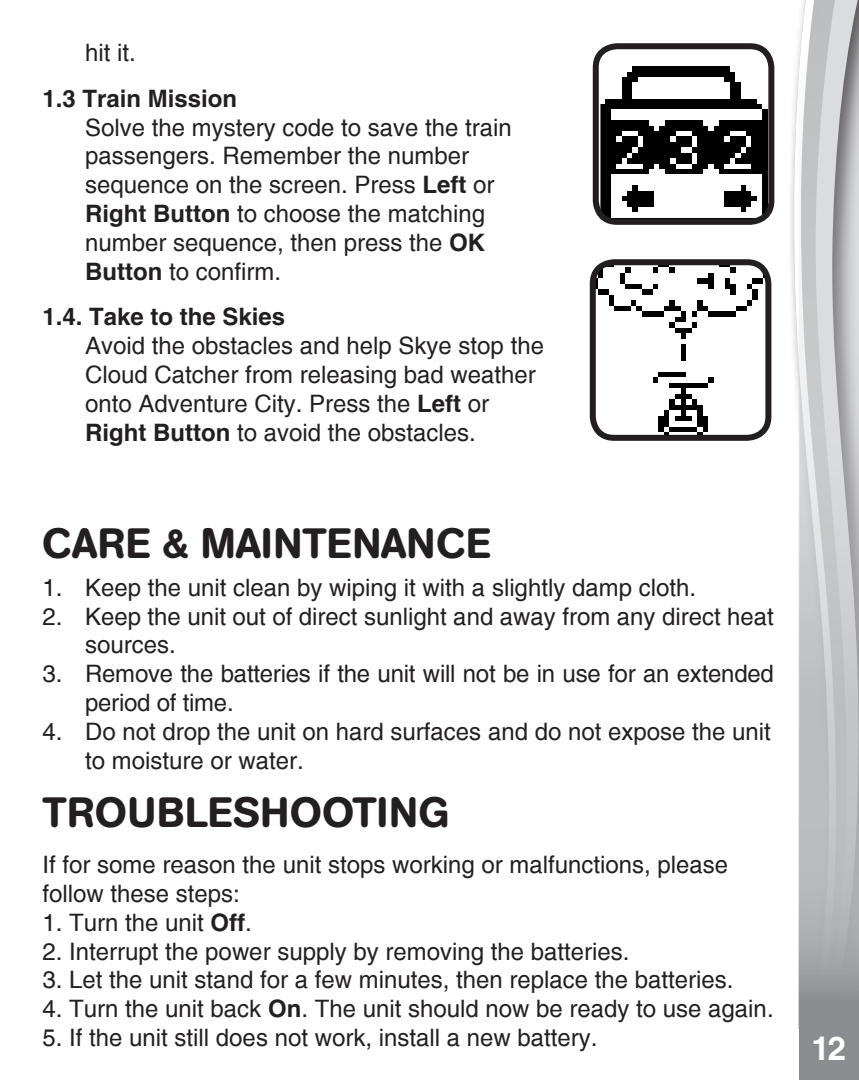
<style>
.page{position:relative;width:859px;height:1080px;background:#fff}
.page>*{position:absolute;margin:0;border:0;box-sizing:border-box;transform-origin:0 0}
.point{font:500 42px "AG Book Rounded";color:#231f20}
.point-2{font:500 42px "AG Book Rounded";letter-spacing:.02em;color:#231f20}
.t1{font:700 33px "Helvetica";color:#fff}
.point-3{font:24px/28.8px "Helvetica";color:#231f20}
.point-4{font:700 24px "Helvetica";color:#231f20}
.s1{font-weight:700}
</style>
<div class="page">
<svg style="left:793px;top:46px;width:6px;height:983px"></svg>
<svg style="left:799px;top:0;width:60px;height:1080px;background:#bebfc1"></svg>
<img style="left:597px;top:266px;width:167px;height:168px">
<div style="left:590px;top:259px;width:181px;height:182px;border:6px solid #231f20;border-radius:21px"></div>
<img style="left:600px;top:50px;width:167px;height:168px">
<div style="left:593px;top:43px;width:181px;height:182px;border:6px solid #231f20;border-radius:21px"></div>
<p class="point-3" style="left:85px;top:38px;width:52px">hit it.</p>
<p class="point-4" style="left:43px;top:84px;width:196px">1.3 Train Mission</p>
<p class="point-3" style="left:85px;top:113px;width:428px">Solve the mystery code to save the train passengers. Remember the number sequence on the screen. Press <span class="s1">Left</span> or<br><span class="s1">Right Button</span> to choose the matching number sequence, then press the <span class="s1">OK<br>Button</span> to confirm.</p>
<p class="point-4" style="left:43px;top:302px;width:244px">1.4. Take to the Skies</p>
<p class="point-3" style="left:85px;top:332px;width:460px">Avoid the obstacles and help Skye stop the Cloud Catcher from releasing bad weather onto Adventure City. Press the <span class="s1">Left</span> or <span class="s1">Right Button</span> to avoid the obstacles.</p>
<p class="point" style="left:43px;top:519px;width:450px">CARE &amp; MAINTENANCE</p>
<p class="point-3" style="left:43px;top:573px;width:655px">1. Keep the unit clean by wiping it with a slightly damp cloth.</p>
<p class="point-3" style="left:85px;top:602px;width:690px;text-indent:-43px">2. Keep the unit out of direct sunlight and away from any direct heat sources.</p>
<p class="point-3" style="left:85px;top:659px;width:690px;text-indent:-43px">3. Remove the batteries if the unit will not be in use for an extended period of time.</p>
<p class="point-3" style="left:85px;top:717px;width:687px;text-indent:-43px">4. Do not drop the unit on hard surfaces and do not expose the unit to moisture or water.</p>
<p class="point-2" style="left:43px;top:788px;width:409px">TROUBLESHOOTING</p>
<p class="point-3" style="left:43px;top:851px;width:687px">If for some reason the unit stops working or malfunctions, please follow these steps:</p>
<p class="point-3" style="left:43px;top:908px;width:211px">1. Turn the unit <span class="s1">Off</span>.</p>
<p class="point-3" style="left:43px;top:937px;width:588px">2. Interrupt the power supply by removing the batteries.</p>
<p class="point-3" style="left:43px;top:966px;width:693px">3. Let the unit stand for a few minutes, then replace the batteries.</p>
<p class="point-3" style="left:43px;top:995px;width:733px">4. Turn the unit back <span class="s1">On</span>. The unit should now be ready to use again.</p>
<p class="point-3" style="left:43px;top:1023px;width:556px">5. If the unit still does not work, install a new battery.</p>
<h2 class="t1" style="left:813px;top:1021px;width:40px">12<sup>12</sup></h2>
<h2 class="t1" style="left:811px;top:1029px;width:36px">12</h2>
</div>
